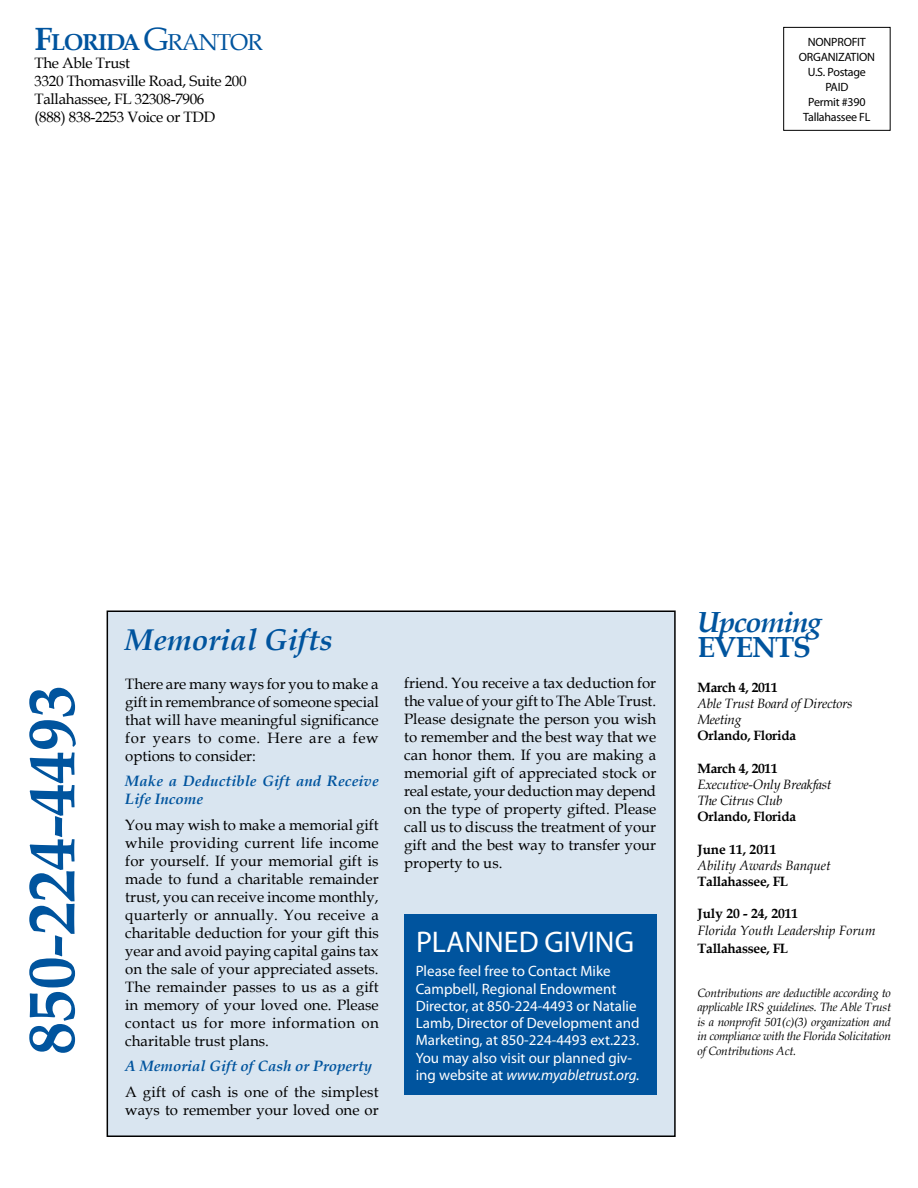
<style>
.page{position:relative;width:918px;height:1188px;background:#fff}
.page>*{position:absolute;margin:0;border:0;box-sizing:border-box;transform-origin:0 0}
.t1{font:700 65.1px "Book Antiqua";color:#00549e}
.t2{font:italic 700 30px "Book Antiqua";color:#00549e}
.t3{font:30px "Myriad Pro";color:#fff}
.t4{font:italic 700 29.1px "Book Antiqua";letter-spacing:-.04em;color:#00549e}
.t5{font:700 29.1px "Book Antiqua";color:#00549e}
.t6{font:700 23.1px "Book Antiqua";letter-spacing:-.04em;color:#00549e}
.t7{font:15px/18px "Book Antiqua";color:#000;text-align:justify}
.t8{font:15px/17.2px "Myriad Pro";color:#fff}
.t9{font:15px/18px "Book Antiqua";letter-spacing:-.02em;color:#000}
.t10{font:italic 700 15px/18px "Book Antiqua";color:#00549e}
.t11{font:700 13.5px "Book Antiqua";letter-spacing:-.02em;color:#000}
.t12{font:italic 13.5px/16.2px "Book Antiqua";letter-spacing:-.02em;color:#000}
.t13{font:italic 13.5px "Book Antiqua";color:#000}
.t14{font:700 13.5px "Book Antiqua";color:#000}
.t15{font:italic 12px/14.4px "Book Antiqua";letter-spacing:-.02em;color:#000;text-align:justify}
.t16{font:12px/15px "Myriad Pro";letter-spacing:-.02em;color:#000;text-align:center}
.s1{font-size:32.25px}
.s2{font-weight:400;font-size:32.25px}
.s3{font-weight:400}
.s4{font-style:italic}
</style>
<div class="page">
<div style="left:783px;top:27px;width:108px;height:104px;border:1px solid #000"></div>
<div style="left:107px;top:611px;width:568px;height:525px;background:#d9e5f0"></div>
<div style="left:107px;top:610px;width:569px;height:527px;border:2px solid #000"></div>
<div style="left:405px;top:914px;width:252px;height:181px;background:#00549e"></div>
<h3 class="t6" style="left:34px;top:27px;width:229px"><span class="s1">F</span>lorida <span class="s2">G</span><span class="s3">ranTOR</span></h3>
<p class="t9" style="left:34px;top:54px;width:214px">The Able Trust<br>3320 Thomasville Road, Suite 200<br>Tallahassee, FL 32308-7906<br>(888) 838-2253 Voice or TDD</p>
<p class="t16" style="left:799px;top:34px;width:78px">NONPROFIT<br>ORGANIZATION<br>U.S. Postage<br>PAID<br>Permit #390<br>Tallahassee FL</p>
<h1 class="t1" style="left:8px;top:1054px;width:370px;rotate:-90deg">850-224-4493</h1>
<h2 class="t2" style="left:125px;top:619px;width:209px">Memorial Gifts</h2>
<p class="t7" style="left:125px;top:674px;width:255px">There are many ways for you to make a gift in remembrance of someone special that will have meaningful significance for years to come. Here are a few options to consider:</p>
<p class="t10" style="left:125px;top:772px;width:255px">Make a Deductible Gift and Receive<br>Life Income</p>
<p class="t7" style="left:125px;top:815px;width:255px">You may wish to make a memorial gift while providing current life income for yourself. If your memorial gift is made to fund a charitable remainder trust, you can receive income monthly, quarterly or annually. You receive a charitable deduction for your gift this year and avoid paying capital gains tax on the sale of your appreciated assets.<br>The remainder passes to us as a gift in memory of your loved one. Please contact us for more information on charitable trust plans.</p>
<p class="t10" style="left:125px;top:1057px;width:248px">A Memorial Gift of Cash or Property</p>
<p class="t7" style="left:125px;top:1082px;width:255px">A gift of cash is one of the simplest ways to remember your loved one or</p>
<p class="t7" style="left:404px;top:674px;width:254px">friend. You receive a tax deduction for the value of your gift to The Able Trust.<br>Please designate the person you wish to remember and the best way that we can honor them. If you are making a memorial gift of appreciated stock or real estate, your deduction may depend on the type of property gifted. Please call us to discuss the treatment of your gift and the best way to transfer your property to us.</p>
<h2 class="t3" style="left:416px;top:923px;width:34px">Plann</h2>
<h2 class="t3" style="left:504px;top:923px;width:99px">ed giving</h2>
<p class="t8" style="left:416px;top:963px;width:225px">Please feel free to Contact Mike Campbell, Regional Endowment Director, at 850-224-4493 or Natalie Lamb, Director of Development and Marketing, at 850-224-4493 ext.223.<br>You may also visit our planned giv&shy;ing website at <span class="s4">www.myabletrust.org.</span></p>
<h3 class="t4" style="left:697px;top:602px;width:126px">Upcoming</h3>
<h3 class="t5" style="left:697px;top:628px;width:58px">Events</h3>
<p class="t11" style="left:697px;top:678px;width:82px">March 4, 2011</p>
<p class="t12" style="left:697px;top:695px;width:156px">Able Trust Board of Directors<br>Meeting</p>
<p class="t11" style="left:697px;top:726px;width:100px">Orlando, Florida</p>
<p class="t11" style="left:697px;top:759px;width:82px">March 4, 2011</p>
<p class="t12" style="left:697px;top:776px;width:135px">Executive-Only Breakfast<br>The Citrus Club</p>
<p class="t11" style="left:697px;top:807px;width:100px">Orlando, Florida</p>
<p class="t14" style="left:697px;top:840px;width:81px">June 11, 2011</p>
<p class="t13" style="left:697px;top:856px;width:135px">Ability Awards Banquet</p>
<p class="t11" style="left:697px;top:872px;width:92px">Tallahassee, FL</p>
<p class="t14" style="left:697px;top:905px;width:102px">July 20 - 24, 2011</p>
<p class="t13" style="left:697px;top:920px;width:180px">Florida Youth Leadership Forum</p>
<p class="t11" style="left:697px;top:939px;width:92px">Tallahassee, FL</p>
<p class="t15" style="left:697px;top:985px;width:195px">Contributions are deductible according to applicable IRS guidelines. The Able Trust is a nonprofit 501(c)(3) organization and in compliance with the Florida Solicitation of Contributions Act.</p>
</div>
